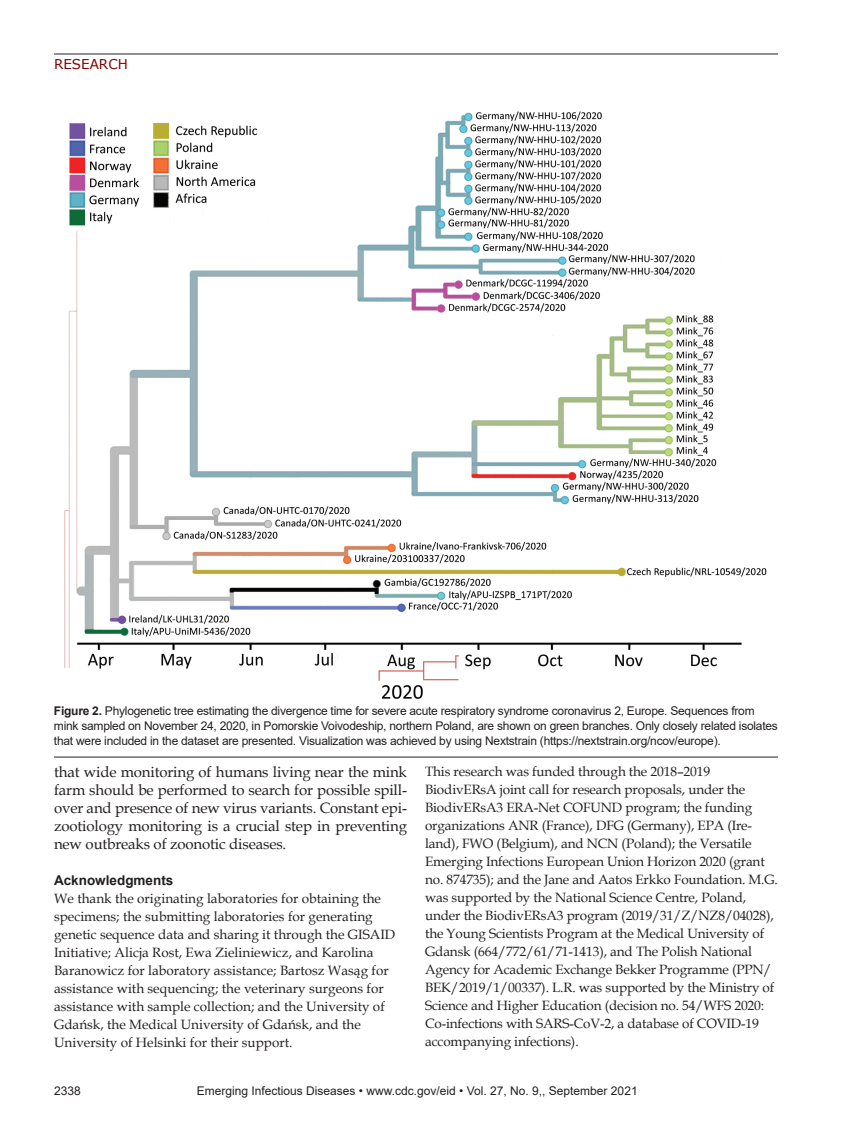
<style>
.page{position:relative;width:851px;height:1134px;background:#fff}
.page>*{position:absolute;margin:0;border:0;box-sizing:border-box;transform-origin:0 0}
.t1{font:15px/18px "Book Antiqua";letter-spacing:-.01em;color:#231f20;text-align:justify}
.t2{font:13.5px/18px "Book Antiqua";letter-spacing:-.01em;color:#231f20}
.t3{font:700 13.5px "Arial";color:#231f20}
.t4{font:13.5px "Verdana";color:#820301}
.t5{font:12px/15px "Arial";letter-spacing:-.02em;color:#231f20}
.t6{font:12px "Arial";color:#231f20}
.s1{font-weight:700}
</style>
<div class="page">
<hr style="left:54px;top:54px;width:724px;height:1px;background:#231f20">
<img style="left:64px;top:111px;width:703px;height:588px">
<hr style="left:54px;top:757px;width:724px;height:1px;background:#231f20">
<p class="t4" style="left:54px;top:55px;width:75px">RESEARCH</p>
<p class="t5" style="left:54px;top:703px;width:725px"><span class="s1">Figure 2.</span> Phylogenetic tree estimating the divergence time for severe acute respiratory syndrome coronavirus 2, Europe. Sequences from mink sampled on November 24, 2020, in Pomorskie Voivodeship, northern Poland, are shown on green branches. Only closely related isolates that were included in the dataset are presented. Visualization was achieved by using Nextstrain (https://nextstrain.org/ncov/europe).</p>
<p class="t1" style="left:54px;top:763px;width:354px">that wide monitoring of humans living near the mink farm should be performed to search for possible spill&shy;over and presence of new virus variants. Constant epi&shy;zootiology monitoring is a crucial step in preventing new outbreaks of zoonotic diseases.</p>
<p class="t3" style="left:54px;top:871px;width:121px">Acknowledgments</p>
<p class="t2" style="left:54px;top:889px;width:343px">We thank the originating laboratories for obtaining the specimens; the submitting laboratories for generating genetic sequence data and sharing it through the GISAID Initiative; Alicja Rost, Ewa Zieliniewicz, and Karolina Baranowicz for laboratory assistance; Bartosz Wasąg for assistance with sequencing; the veterinary surgeons for assistance with sample collection; and the University of Gdańsk, the Medical University of Gdańsk, and the University of Helsinki for their support.</p>
<p class="t2" style="left:425px;top:762px;width:354px">This research was funded through the 2018–2019<br>BiodivERsA joint call for research proposals, under the BiodivERsA3 ERA-Net COFUND program; the funding organizations ANR (France), DFG (Germany), EPA (Ire&shy;land), FWO (Belgium), and NCN (Poland); the Versatile Emerging Infections European Union Horizon 2020 (grant no. 874735); and the Jane and Aatos Erkko Foundation. M.G. was supported by the National Science Centre, Poland, under the BiodivERsA3 program (2019/31/Z/NZ8/04028), the Young Scientists Program at the Medical University of Gdansk (664/772/61/71-1413), and The Polish National Agency for Academic Exchange Bekker Programme (PPN/ BEK/2019/1/00337). L.R. was supported by the Ministry of Science and Higher Education (decision no. 54/WFS 2020:<br>Co-infections with SARS-CoV-2, a database of COVID-19 accompanying infections).</p>
<p class="t5" style="left:54px;top:1084px;width:28px">2338</p>
<p class="t6" style="left:197px;top:1083px;width:442px">Emerging Infectious Diseases • www.cdc.gov/eid • Vol. 27, No. 9,, September 2021</p>
</div>
